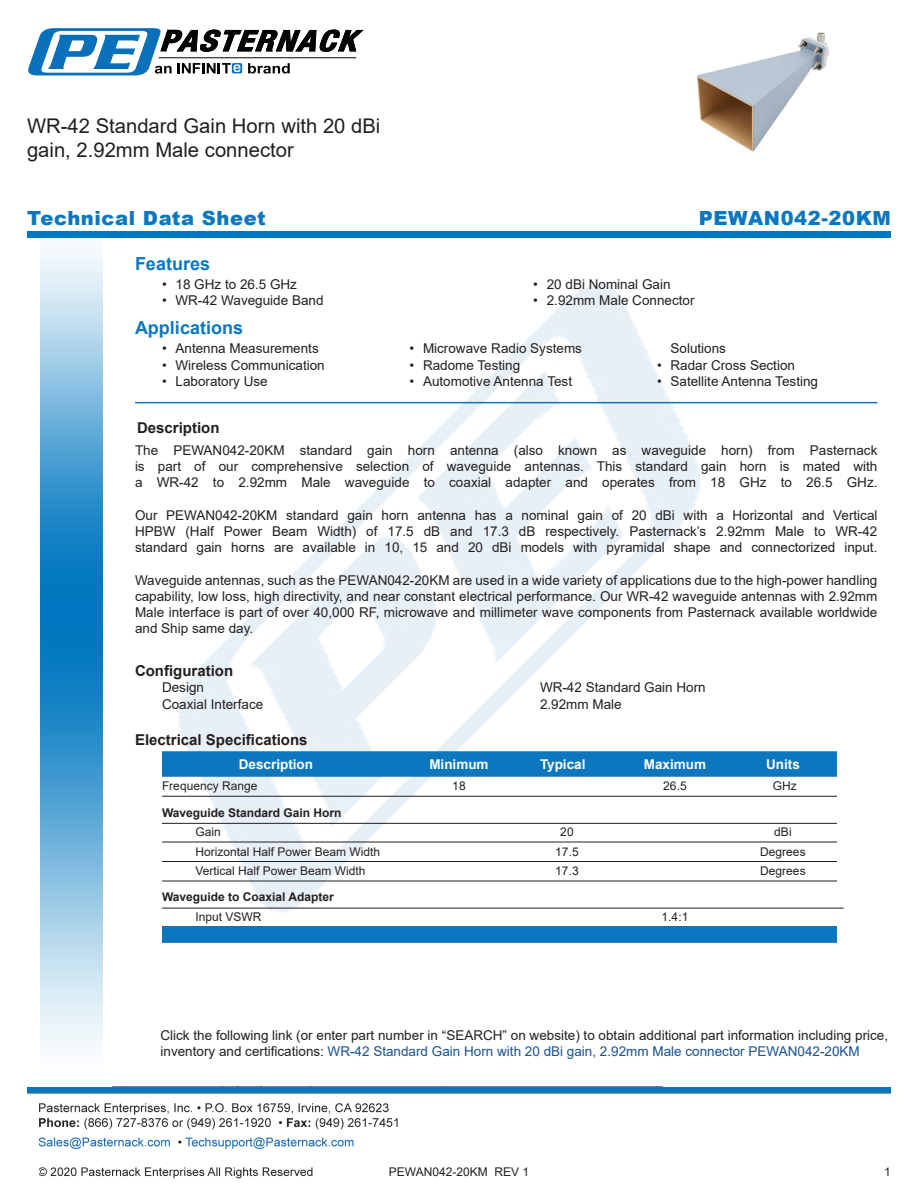
<style>
.page{position:relative;width:918px;height:1188px;background:#fff}
.page>*{position:absolute;margin:0;border:0;box-sizing:border-box;transform-origin:0 0}
.Web_Description_Para{font:20.25px/24.3px "Arial";color:#231f20}
.t1{font:900 19.5px "Arial";letter-spacing:.03em;color:#0c77be}
.Head1{font:700 18px "Arial";color:#0c77be}
.Head1-2{font:700 15px "Arial";color:#231f20}
.MarketingDescription{font:13.5px/16.2px "Arial";color:#231f20;text-align:justify}
.Description_and_PN_L{font:13.5px/16.2px "Arial";color:#231f20}
.Specs_Para{font:13.5px "Arial";color:#231f20}
.Table-Header{font:700 13.5px "Arial";color:#fff}
.Table-Body{font:12px "Arial";color:#231f20}
.Table-Body-2{font:700 12px "Arial";color:#231f20}
.s1{color:#1a5392}
</style>
<div class="page">
<img style="left:39px;top:1087px;width:623px;height:92px">
<img style="left:102px;top:248px;width:719px;height:722px">
<img style="left:27px;top:1088px;width:864px;height:9px">
<img style="left:40px;top:237px;width:62px;height:811px">
<div style="left:27px;top:231px;width:864px;height:6px;background:#0177c0"></div>
<svg style="left:28px;top:28px;width:336px;height:47px"></svg>
<hr style="left:135px;top:402px;width:743px;height:1px;background:#0c77be">
<div style="left:162px;top:751px;width:675px;height:26px;background:#0c77be"></div>
<hr style="left:162px;top:796px;width:675px;height:1px;background:#231f20">
<hr style="left:162px;top:823px;width:675px;height:1px;background:#231f20">
<hr style="left:162px;top:842px;width:675px;height:1px;background:#231f20">
<hr style="left:162px;top:861px;width:675px;height:1px;background:#231f20">
<hr style="left:162px;top:881px;width:675px;height:1px;background:#231f20">
<hr style="left:162px;top:908px;width:682px;height:1px;background:#231f20">
<div style="left:162px;top:926px;width:675px;height:17px;background:#0c77be"></div>
<img style="left:696px;top:32px;width:133px;height:120px">
<h1 class="Web_Description_Para" style="left:27px;top:114px;width:355px">WR-42 Standard Gain Horn with 20 dBi gain, 2.92mm Male connector</h1>
<p class="t1" style="left:27px;top:204px;width:240px">Technical Data Sheet</p>
<p class="t1" style="left:699px;top:204px;width:194px">PEWAN042-20KM</p>
<p class="Head1" style="left:135px;top:251px;width:77px">Features</p>
<p class="MarketingDescription" style="left:162px;top:276px;width:137px">• 18 GHz to 26.5 GHz</p>
<p class="MarketingDescription" style="left:162px;top:292px;width:163px">• WR-42 Waveguide Band</p>
<p class="Head1" style="left:135px;top:315px;width:110px">Applications</p>
<p class="MarketingDescription" style="left:162px;top:340px;width:158px">• Antenna Measurements</p>
<p class="MarketingDescription" style="left:162px;top:357px;width:164px">• Wireless Communication</p>
<p class="MarketingDescription" style="left:162px;top:373px;width:107px">• Laboratory Use</p>
<p class="MarketingDescription" style="left:533px;top:276px;width:139px">• 20 dBi Nominal Gain</p>
<p class="MarketingDescription" style="left:533px;top:292px;width:163px">• 2.92mm Male Connector</p>
<p class="MarketingDescription" style="left:410px;top:340px;width:174px">• Microwave Radio Systems</p>
<p class="MarketingDescription" style="left:410px;top:357px;width:112px">• Radome Testing</p>
<p class="MarketingDescription" style="left:410px;top:373px;width:164px">• Automotive Antenna Test</p>
<p class="MarketingDescription" style="left:670px;top:340px;width:57px">Solutions</p>
<p class="MarketingDescription" style="left:657px;top:357px;width:140px">• Radar Cross Section</p>
<p class="MarketingDescription" style="left:657px;top:373px;width:163px">• Satellite Antenna Testing</p>
<p class="Head1-2" style="left:137px;top:418px;width:84px">Description</p>
<p class="MarketingDescription" style="left:135px;top:442px;width:744px">The PEWAN042-20KM standard gain horn antenna (also known as waveguide horn) from Pasternack is part of our comprehensive selection of waveguide antennas. This standard gain horn is mated with a WR-42 to 2.92mm Male waveguide to coaxial adapter and operates from 18 GHz to 26.5 GHz.</p>
<p class="MarketingDescription" style="left:135px;top:507px;width:744px">Our PEWAN042-20KM standard gain horn antenna has a nominal gain of 20 dBi with a Horizontal and Vertical HPBW (Half Power Beam Width) of 17.5 dB and 17.3 dB respectively. Pasternack’s 2.92mm Male to WR-42 standard gain horns are available in 10, 15 and 20 dBi models with pyramidal shape and connectorized input.</p>
<p class="MarketingDescription" style="left:135px;top:572px;width:744px">Waveguide antennas, such as the PEWAN042-20KM are used in a wide variety of applications due to the high-power handling capability, low loss, high directivity, and near constant electrical performance. Our WR-42 waveguide antennas with 2.92mm Male interface is part of over 40,000 RF, microwave and millimeter wave components from Pasternack available worldwide and Ship same day.</p>
<p class="Head1-2" style="left:135px;top:660px;width:100px">Configuration</p>
<p class="Specs_Para" style="left:162px;top:678px;width:44px">Design</p>
<p class="Specs_Para" style="left:540px;top:678px;width:167px">WR-42 Standard Gain Horn</p>
<p class="Specs_Para" style="left:162px;top:695px;width:103px">Coaxial Interface</p>
<p class="Specs_Para" style="left:540px;top:695px;width:83px">2.92mm Male</p>
<p class="Head1-2" style="left:135px;top:729px;width:174px">Electrical Specifications</p>
<p class="Table-Header" style="left:239px;top:754px;width:76px">Description</p>
<p class="Table-Header" style="left:429px;top:754px;width:61px">Minimum</p>
<p class="Table-Header" style="left:540px;top:754px;width:47px">Typical</p>
<p class="Table-Header" style="left:644px;top:754px;width:64px">Maximum</p>
<p class="Table-Header" style="left:766px;top:754px;width:35px">Units</p>
<p class="Table-Body" style="left:162px;top:778px;width:97px">Frequency Range</p>
<p class="Table-Body" style="left:452px;top:778px;width:15px">18</p>
<p class="Table-Body" style="left:663px;top:778px;width:25px">26.5</p>
<p class="Table-Body" style="left:773px;top:778px;width:25px">GHz</p>
<p class="Table-Body-2" style="left:162px;top:804px;width:181px">Waveguide Standard Gain Horn</p>
<p class="Table-Body" style="left:195px;top:824px;width:27px">Gain</p>
<p class="Table-Body" style="left:560px;top:824px;width:15px">20</p>
<p class="Table-Body" style="left:774px;top:824px;width:19px">dBi</p>
<p class="Table-Body" style="left:195px;top:843px;width:186px">Horizontal Half Power Beam Width</p>
<p class="Table-Body" style="left:555px;top:843px;width:25px">17.5</p>
<p class="Table-Body" style="left:760px;top:843px;width:47px">Degrees</p>
<p class="Table-Body" style="left:195px;top:863px;width:172px">Vertical Half Power Beam Width</p>
<p class="Table-Body" style="left:555px;top:863px;width:25px">17.3</p>
<p class="Table-Body" style="left:760px;top:863px;width:47px">Degrees</p>
<p class="Table-Body-2" style="left:162px;top:889px;width:173px">Waveguide to Coaxial Adapter</p>
<p class="Table-Body" style="left:195px;top:908px;width:68px">Input VSWR</p>
<p class="Table-Body" style="left:662px;top:908px;width:28px">1.4:1</p>
<p class="Description_and_PN_L" style="left:160px;top:1027px;width:729px">Click the following link (or enter part number in “SEARCH” on website) to obtain additional part information including price, inventory and certifications: <span class="s1">WR-42 Standard Gain Horn with 20 dBi gain, 2.92mm Male connector PEWAN042-20KM</span></p>
<p class="Table-Body" style="left:389px;top:1163px;width:142px">PEWAN042-20KM REV 1</p>
<p class="Table-Body" style="left:884px;top:1163px;width:8px">1</p>
</div>
